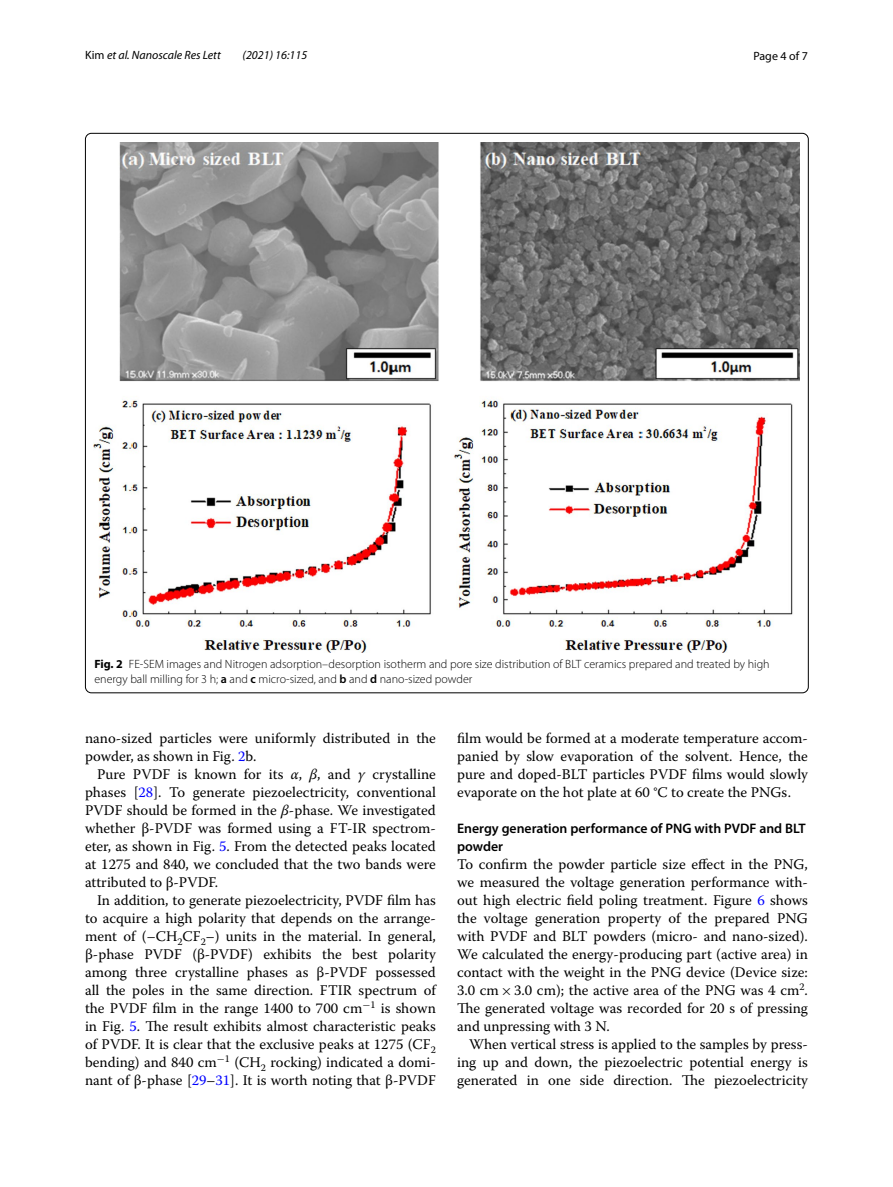
<style>
.page{position:relative;width:893px;height:1187px;background:#fff}
.page>*{position:absolute;margin:0;border:0;box-sizing:border-box;transform-origin:0 0}
.t1{font:14.7px/18px "Warnock Pro";color:#000;text-align:justify}
.t2{font:600 13.8px/18px "Myriad Pro";color:#000}
.t3{font:300 12px/15px "Myriad Pro";color:#000}
.t4{font:italic 12px "Myriad Pro";color:#000}
.t5{font:12px "Myriad Pro";color:#000}
.s1{font-style:normal}
.s2{font-weight:700}
.s3{font-weight:600}
.s4{color:#00f}
.s5{font-style:italic}
.s6{font-family:"MTSY"}
</style>
<div class="page">
<img style="left:94px;top:142px;width:706px;height:510px">
<p class="t4" style="left:85px;top:48px;width:137px"><span class="s1">Kim</span> et al. Nanoscale Res Lett</p>
<p class="t4" style="left:243px;top:48px;width:66px">(2021) 16:115</p>
<p class="t5" style="left:753px;top:48px;width:56px">Page 4 of 7</p>
<p class="t3" style="left:94px;top:656px;width:677px"><span class="s2">Fig. 2</span> FE-SEM images and Nitrogen adsorption–desorption isotherm and pore size distribution of BLT ceramics prepared and treated by high energy ball milling for 3 h; <span class="s3">a</span> and <span class="s3">c</span> micro-sized, and <span class="s3">b</span> and <span class="s3">d</span> nano-sized powder</p>
<p class="t1" style="left:85px;top:729px;width:352px">nano-sized particles were uniformly distributed in the powder, as shown in Fig. <span class="s4">2</span>b.</p>
<p class="t1" style="left:85px;top:765px;width:352px;text-indent:12px">Pure PVDF is known for its <span class="s5">α</span>, <span class="s5">β</span>, and <span class="s5">γ</span> crystalline phases [<span class="s4">28</span>]. To generate piezoelectricity, conventional PVDF should be formed in the <span class="s5">β</span>-phase. We investigated whether β-PVDF was formed using a FT-IR spectrom&shy;eter, as shown in Fig. <span class="s4">5</span>. From the detected peaks located at 1275 and 840, we concluded that the two bands were attributed to β-PVDF.</p>
<p class="t1" style="left:85px;top:891px;width:352px;text-indent:12px">In addition, to generate piezoelectricity, PVDF film has to acquire a high polarity that depends on the arrange&shy;ment of (–CH<sub>2</sub>CF<sub>2</sub>–) units in the material. In general, β-phase PVDF (β-PVDF) exhibits the best polarity among three crystalline phases as β-PVDF possessed all the poles in the same direction. FTIR spectrum of the PVDF film in the range 1400 to 700 cm<sup>−</sup><sup>1</sup> is shown in Fig. <span class="s4">5</span>. The result exhibits almost characteristic peaks of PVDF. It is clear that the exclusive peaks at 1275 (CF<sub>2 </sub>bending) and 840 cm<sup>−</sup><sup>1</sup> (CH<sub>2</sub> rocking) indicated a domi&shy;nant of β-phase [<span class="s4">29</span>–<span class="s4">31</span>]. It is worth noting that β-PVDF</p>
<p class="t1" style="left:457px;top:729px;width:352px">film would be formed at a moderate temperature accom&shy;panied by slow evaporation of the solvent. Hence, the pure and doped-BLT particles PVDF films would slowly evaporate on the hot plate at 60 °C to create the PNGs.</p>
<p class="t2" style="left:457px;top:819px;width:350px">Energy generation performance of PNG with PVDF and BLT powder</p>
<p class="t1" style="left:457px;top:855px;width:352px">To confirm the powder particle size effect in the PNG, we measured the voltage generation performance with&shy;out high electric field poling treatment. Figure <span class="s4">6</span> shows the voltage generation property of the prepared PNG with PVDF and BLT powders (micro- and nano-sized).<br>We calculated the energy-producing part (active area) in contact with the weight in the PNG device (Device size:<br>3.0 cm<span class="s6">×</span>3.0 cm); the active area of the PNG was 4 cm<sup>2</sup>.<br>The generated voltage was recorded for 20 s of pressing and unpressing with 3 N.</p>
<p class="t1" style="left:457px;top:1035px;width:352px;text-indent:12px">When vertical stress is applied to the samples by press&shy;ing up and down, the piezoelectric potential energy is generated in one side direction. The piezoelectricity</p>
</div>
